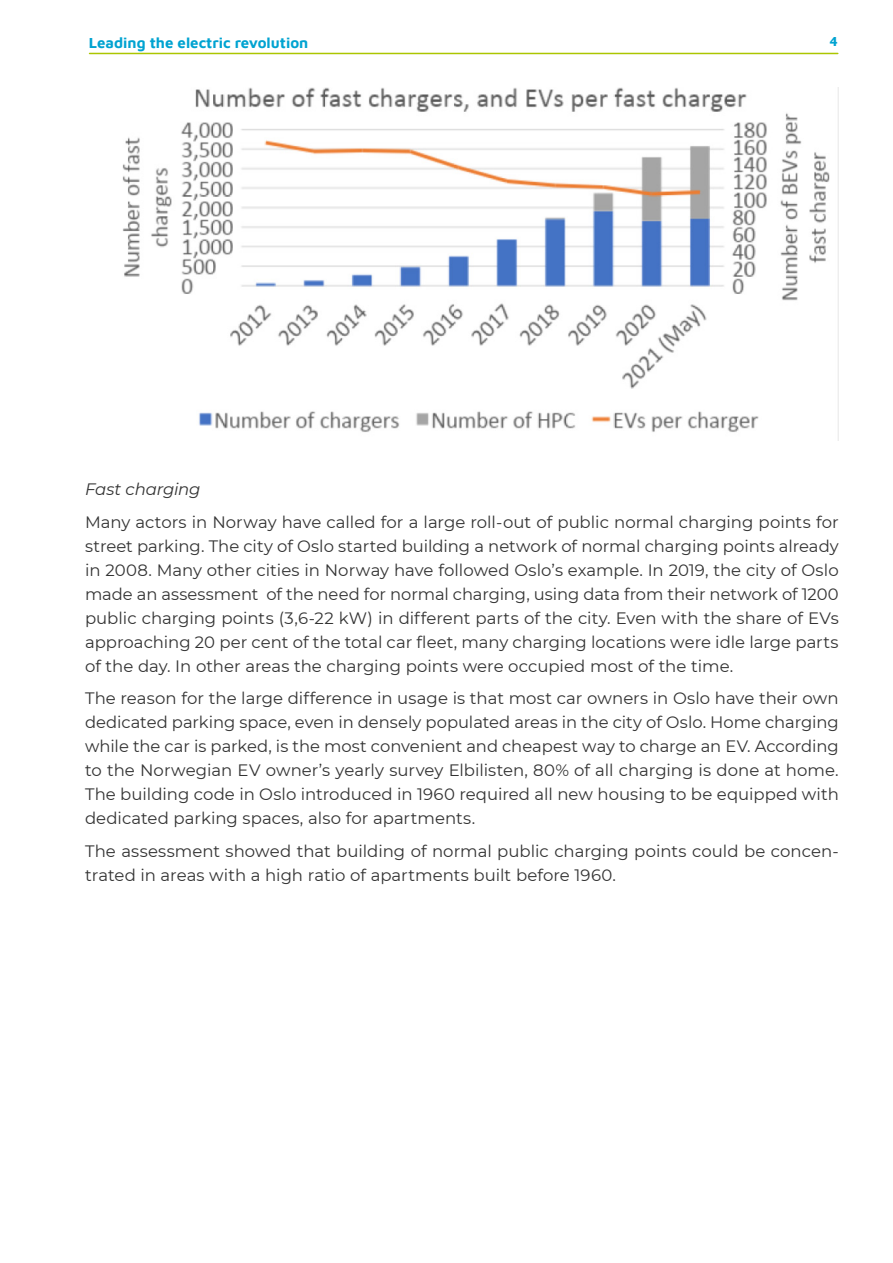
<style>
.page{position:relative;width:893px;height:1263px;background:#fff}
.page>*{position:absolute;margin:0;border:0;box-sizing:border-box;transform-origin:0 0}
.Body_text{font:16.5px/24px "Montserrat";color:#333;text-align:justify}
.Body_text-2{font:italic 16.5px "Montserrat";letter-spacing:-.015em;color:#333}
.t1{font:700 15px "Maven Pro";color:#00a3d1}
.t2{font:700 13.5px "Maven Pro";color:#00a3d1}
</style>
<div class="page">
<hr style="left:90px;top:53px;width:748px;height:1px;background:#acc600">
<img style="left:122px;top:87px;width:717px;height:353px">
<p class="t1" style="left:89px;top:32px;width:221px">Leading the electric revolution</p>
<p class="t2" style="left:830px;top:33px;width:10px">4</p>
<p class="Body_text-2" style="left:85px;top:478px;width:117px">Fast charging</p>
<p class="Body_text" style="left:85px;top:509px;width:755px">Many actors in Norway have called for a large roll-out of public normal charging points for street parking. The city of Oslo started building a network of normal charging points already in 2008. Many other cities in Norway have followed Oslo’s example. In 2019, the city of Oslo made an assessment of the need for normal charging, using data from their network of 1200 public charging points (3,6-22 kW) in different parts of the city. Even with the share of EVs approaching 20 per cent of the total car fleet, many charging locations were idle large parts of the day. In other areas the charging points were occupied most of the time.</p>
<p class="Body_text" style="left:85px;top:686px;width:755px">The reason for the large difference in usage is that most car owners in Oslo have their own dedicated parking space, even in densely populated areas in the city of Oslo. Home charging while the car is parked, is the most convenient and cheapest way to charge an EV. According to the Norwegian EV owner’s yearly survey Elbilisten, 80% of all charging is done at home.<br>The building code in Oslo introduced in 1960 required all new housing to be equipped with dedicated parking spaces, also for apartments.</p>
<p class="Body_text" style="left:85px;top:838px;width:755px">The assessment showed that building of normal public charging points could be concen&shy;trated in areas with a high ratio of apartments built before 1960.</p>
</div>
